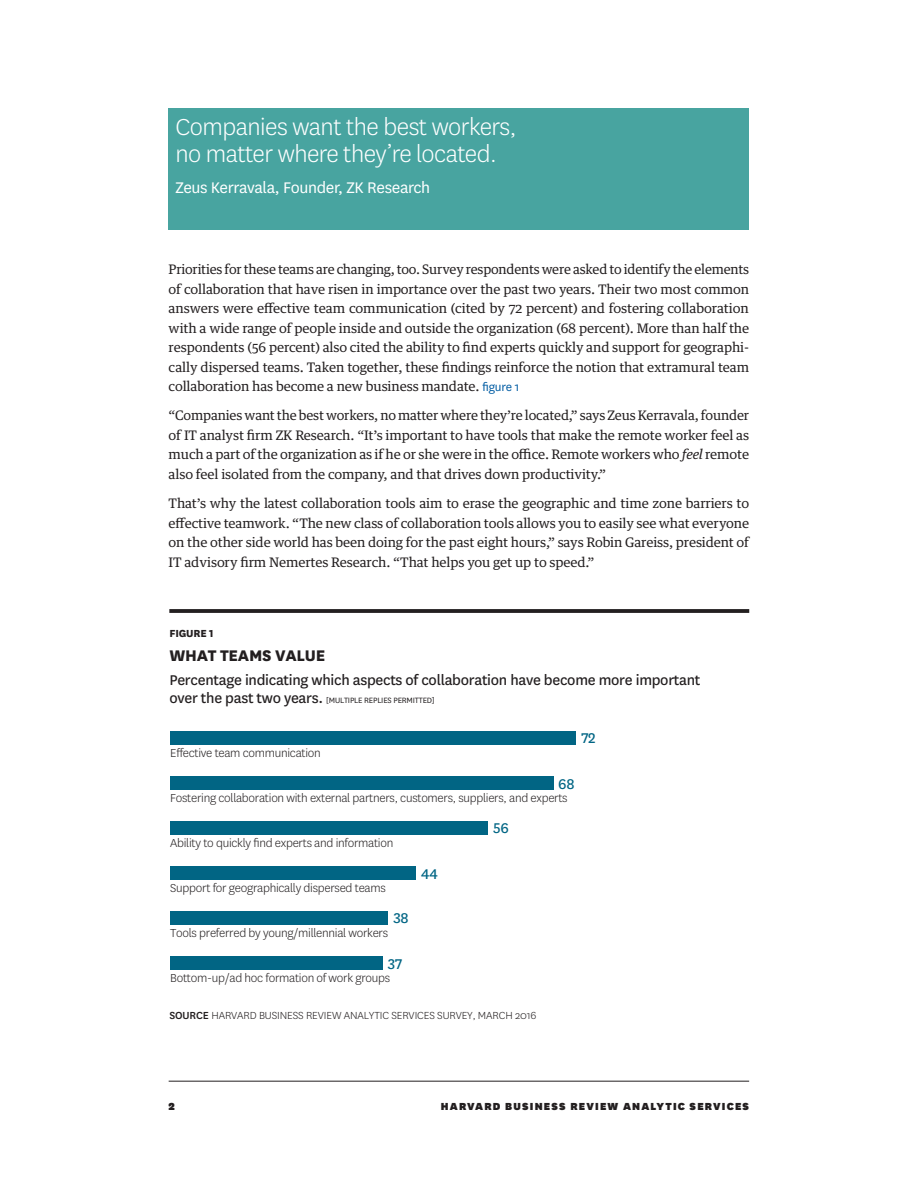
<style>
.page{position:relative;width:918px;height:1188px;background:#fff}
.page>*{position:absolute;margin:0;border:0;box-sizing:border-box;transform-origin:0 0}
.t1{font:300 27px/27px "National HBR";letter-spacing:-.02em;color:#fff}
.t2{font:18px "National HBR";letter-spacing:-.02em;color:#fff}
.t3{font:800 18px "National HBR";letter-spacing:-.015em;color:#231f20}
.t4{font:16.5px "National HBR";letter-spacing:-.02em;color:#231f20}
.t5{font:16.5px "HBR Stationery";letter-spacing:-.015em;color:#016584}
.t6{font:300 13.5px "HBR Stationery";letter-spacing:-.02em;color:#231f20}
.t7{font:13.2px/19.5px "Guardian Text Egyp HBR";letter-spacing:-.01em;color:#231f20;text-align:justify}
.t8{font:300 12px "National HBR";letter-spacing:-.01em;color:#231f20}
.t9{font:900 12px "National HBR";letter-spacing:.1em;color:#231f20}
.t10{font:800 12px "HBR Stationery";letter-spacing:-.015em;color:#231f20}
.t11{font:9px "National HBR";letter-spacing:-.02em;color:#231f20}
.s1{font-family:"National HBR";font-size:13.5px;color:#015ca3}
.s2{font-style:italic}
.s3{font-size:16.5px}
.s4{font-weight:500}
</style>
<div class="page">
<hr style="left:169px;top:1081px;width:580px;height:1px;background:#231f20">
<div style="left:170px;top:732px;width:406px;height:13px;background:#016584"></div>
<div style="left:170px;top:777px;width:384px;height:13px;background:#016584"></div>
<div style="left:170px;top:822px;width:318px;height:13px;background:#016584"></div>
<div style="left:170px;top:867px;width:246px;height:13px;background:#016584"></div>
<div style="left:170px;top:912px;width:218px;height:13px;background:#016584"></div>
<div style="left:170px;top:957px;width:212px;height:13px;background:#016584"></div>
<svg style="left:169px;top:609px;width:580px;height:4px;fill:#353132"></svg>
<div style="left:169px;top:108px;width:580px;height:122px;background:#48a4a0"></div>
<h1 class="t1" style="left:176px;top:112px;width:343px">Companies want the best workers, no matter where they’re located.</h1>
<h2 class="t2" style="left:176px;top:175px;width:256px">Zeus Kerravala, Founder, ZK Research</h2>
<p class="t7" style="left:169px;top:258px;width:582px">Priorities for these teams are changing, too. Survey respondents were asked to identify the elements of collaboration that have risen in importance over the past two years. Their two most common answers were effective team communication (cited by 72 percent) and fostering collaboration with a wide range of people inside and outside the organization (68 percent). More than half the respondents (56 percent) also cited the ability to find experts quickly and support for geographi&shy;cally dispersed teams. Taken together, these findings reinforce the notion that extramural team collaboration has become a new business mandate. <span class="s1">figure 1</span></p>
<p class="t7" style="left:169px;top:405px;width:582px">“Companies want the best workers, no matter where they’re located,” says Zeus Kerravala, founder of IT analyst firm ZK Research. “It’s important to have tools that make the remote worker feel as much a part of the organization as if he or she were in the office. Remote workers who <span class="s2">feel</span> remote also feel isolated from the company, and that drives down productivity.”</p>
<p class="t7" style="left:169px;top:492px;width:582px">That’s why the latest collaboration tools aim to erase the geographic and time zone barriers to effective teamwork. “The new class of collaboration tools allows you to easily see what everyone on the other side world has been doing for the past eight hours,” says Robin Gareiss, president of IT advisory firm Nemertes Research. “That helps you get up to speed.”</p>
<p class="t10" style="left:169px;top:625px;width:46px">FIGURE 1</p>
<h2 class="t3" style="left:169px;top:643px;width:157px">WHAT TEAMS VALUE</h2>
<p class="t4" style="left:169px;top:669px;width:532px">Percentage indicating which aspects of collaboration have become more important</p>
<p class="t11" style="left:169px;top:695px;width:267px"><span class="s3">over the past two years.</span> [MULTIPLE REPLIES PERMITTED]</p>
<p class="t5" style="left:581px;top:727px;width:16px">72</p>
<p class="t6" style="left:170px;top:745px;width:152px">Effective team communication</p>
<p class="t6" style="left:170px;top:790px;width:399px">Fostering collaboration with external partners, customers, suppliers, and experts</p>
<p class="t6" style="left:170px;top:835px;width:225px">Ability to quickly find experts and information</p>
<p class="t6" style="left:170px;top:880px;width:217px">Support for geographically dispersed teams</p>
<p class="t6" style="left:170px;top:925px;width:219px">Tools preferred by young/millennial workers</p>
<p class="t6" style="left:170px;top:970px;width:221px">Bottom-up/ad hoc formation of work groups</p>
<p class="t5" style="left:558px;top:773px;width:18px">68</p>
<p class="t5" style="left:493px;top:817px;width:17px">56</p>
<p class="t5" style="left:421px;top:863px;width:18px">44</p>
<p class="t5" style="left:393px;top:907px;width:17px">38</p>
<p class="t5" style="left:388px;top:953px;width:16px">37</p>
<p class="t8" style="left:169px;top:1007px;width:369px"><span class="s4">SOURCE</span> HARVARD BUSINESS REVIEW ANALYTIC SERVICES SURVEY, MARCH 2016</p>
<p class="t9" style="left:169px;top:1098px;width:8px">2</p>
<p class="t9" style="left:441px;top:1098px;width:310px">HARVARD BUSINESS REVIEW ANALYTIC SERVICES</p>
</div>
